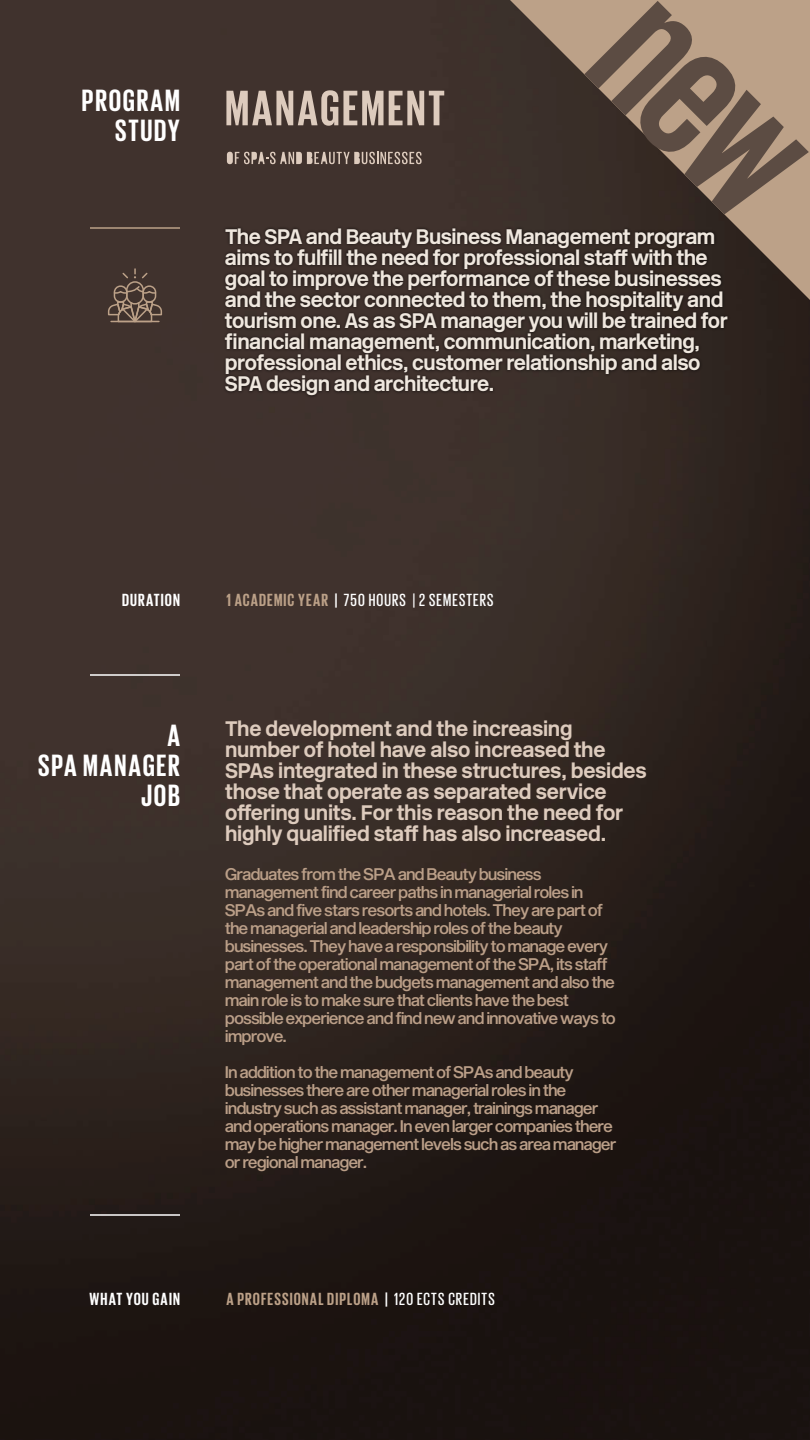
<style>
.page{position:relative;width:810px;height:1440px;background:#fff}
.page>*{position:absolute;margin:0;border:0;box-sizing:border-box;transform-origin:0 0}
.t1{font:700 51px "Giorgio Sans";letter-spacing:.05em;color:#ddcbbd}
.t2{font:700 31.5px/30px "Giorgio Sans";letter-spacing:.055em;color:#fff;text-align:right}
.t3{font:700 21px/21px "New Rail Alphabet";letter-spacing:-.025em;color:#efe7de}
.t4{font:700 21px/21px "New Rail Alphabet";letter-spacing:-.015em;color:#ddcbbd}
.t5{font:700 18px "Giorgio Sans";letter-spacing:.06em;color:#bca188}
.t6{font:500 18px "Giorgio Sans";letter-spacing:.06em;color:#fff}
.t7{font:700 18px "Giorgio Sans";letter-spacing:.06em;color:#fff}
.t8{font:16.5px/18px "Sequel Sans Medium Disp";letter-spacing:-.02em;color:#bb9f88}
.s1{font-weight:700;color:#bca188}
.s2{font-weight:700}
.s3{color:#fff}
.s4{font-weight:500;color:#fff}
</style>
<div class="page">
<img style="left:0;top:0;width:810px;height:1440px">
<hr style="left:90px;top:227px;width:90px;height:2px;background:#bca188">
<img style="left:220px;top:221px;width:515px;height:279px">
<svg style="left:228px;top:152px;width:194px;height:12px;background:#83736a"></svg>
<svg style="left:510px;top:0;width:300px;height:300px;background:#443830"></svg>
<hr style="left:90px;top:674px;width:90px;height:2px;background:#fff">
<hr style="left:90px;top:1214px;width:90px;height:2px;background:#fff">
<svg style="left:107px;top:269px;width:56px;height:55px;background:#5c4b41"></svg>
<svg style="left:584px;top:0;width:225px;height:225px;background:#9d8571"></svg>
<h2 class="t2" style="left:82px;top:85px;width:99px">PROGRAM<br>STUDY</h2>
<h1 class="t1" style="left:225px;top:82px;width:221px">MANAGEMENT</h1>
<p class="t3" style="left:225px;top:226px;width:504px">The SPA and Beauty Business Management program aims to fulfill the need for professional staff with the goal to improve the performance of these businesses and the sector connected to them, the hospitality and tourism one. As as SPA manager you will be trained for financial management, communication, marketing, professional ethics, customer relationship and also SPA design and architecture.</p>
<p class="t7" style="left:122px;top:590px;width:59px">DURATION</p>
<p class="t6" style="left:226px;top:591px;width:269px"><span class="s1">1 ACADEMIC YEAR</span> <span class="s2">|</span> 750 HOURS | 2 SEMESTERS</p>
<h2 class="t2" style="left:38px;top:720px;width:143px">A<br>SPA MANAGER<br>JOB</h2>
<p class="t4" style="left:225px;top:718px;width:423px">The development and the increasing number of hotel have also increased the SPAs integrated in these structures, besides those that operate as separated service offering units. For this reason the need for highly qualified staff has also increased.</p>
<p class="t8" style="left:225px;top:865px;width:392px">Graduates from the SPA and Beauty business management find career paths in managerial roles in SPAs and five stars resorts and hotels. They are part of the managerial and leadership roles of the beauty businesses. They have a responsibility to manage every part of the operational management of the SPA, its staff management and the budgets management and also the main role is to make sure that clients have the best possible experience and find new and innovative ways to improve.</p>
<p class="t8" style="left:225px;top:1063px;width:392px">In addition to the management of SPAs and beauty businesses there are other managerial roles in the industry such as assistant manager, trainings manager and operations manager. In even larger companies there may be higher management levels such as area manager or regional manager.</p>
<p class="t7" style="left:90px;top:1290px;width:92px">WHAT YOU GAIN</p>
<p class="t5" style="left:226px;top:1290px;width:270px">A PROFESSIONAL DIPLOMA <span class="s3">|</span> <span class="s4">120 ECTS CREDITS</span></p>
</div>
